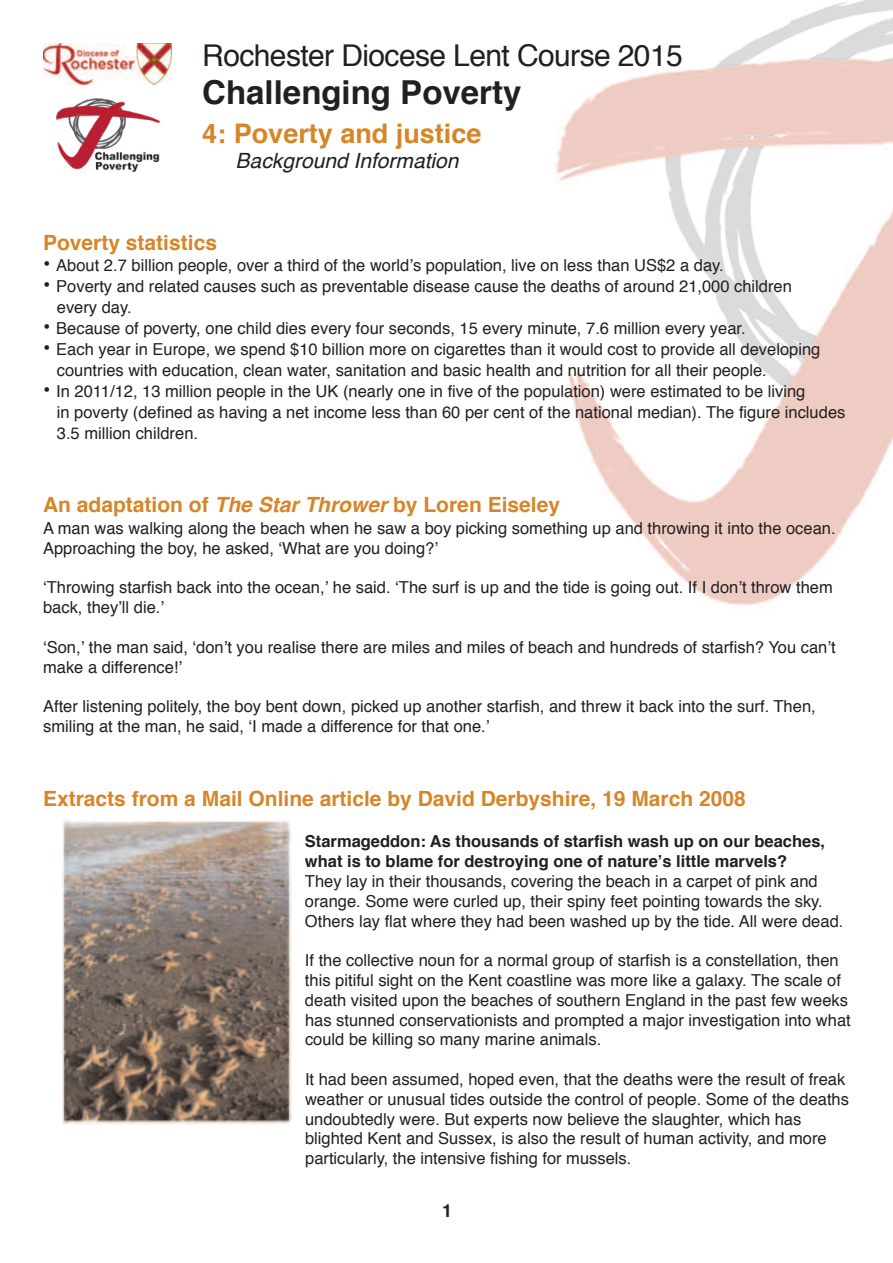
<style>
.page{position:relative;width:893px;height:1263px;background:#fff}
.page>*{position:absolute;margin:0;border:0;box-sizing:border-box;transform-origin:0 0}
.t1{font:700 33px "Helvetica";color:#231f20}
.t2{font:30px "Helvetica";letter-spacing:-.02em;color:#231f20}
.t3{font:700 27px "Helvetica";color:#d68629}
.t4{font:700 21px "Helvetica";color:#d68629}
.t5{font:italic 21px "Helvetica";color:#231f20}
.t6{font:700 18px "Helvetica";color:#231f20}
.t7{font:16.5px/19.8px "Helvetica";color:#231f20}
.t8{font:700 16.5px/19.8px "Helvetica";color:#231f20}
.s1{font-weight:700;font-size:21px}
.s2{font-style:italic}
</style>
<div class="page">
<img style="left:555px;top:0;width:338px;height:605px">
<img style="left:62px;top:820px;width:229px;height:304px">
<img style="left:44px;top:44px;width:127px;height:41px">
<img style="left:56px;top:98px;width:104px;height:75px">
<h2 class="t2" style="left:202px;top:42px;width:482px">Rochester Diocese Lent Course 2015</h2>
<h1 class="t1" style="left:202px;top:78px;width:321px">Challenging Poverty</h1>
<h3 class="t3" style="left:202px;top:122px;width:281px">4: Poverty and justice</h3>
<p class="t5" style="left:236px;top:152px;width:224px">Background Information</p>
<p class="t4" style="left:43px;top:233px;width:175px">Poverty statistics</p>
<p class="t7" style="left:43px;top:256px;width:682px"><span class="s1">•</span> About 2.7 billion people, over a third of the world’s population, live on less than US$2 a day.</p>
<p class="t7" style="left:57px;top:277px;width:737px;line-height:21px;text-indent:-14px"><span class="s1">•</span> Poverty and related causes such as preventable disease cause the deaths of around 21,000 children every day.</p>
<p class="t7" style="left:43px;top:319px;width:704px"><span class="s1">•</span> Because of poverty, one child dies every four seconds, 15 every minute, 7.6 million every year.</p>
<p class="t7" style="left:57px;top:340px;width:765px;line-height:21px;text-indent:-14px"><span class="s1">•</span> Each year in Europe, we spend $10 billion more on cigarettes than it would cost to provide all developing countries with education, clean water, sanitation and basic health and nutrition for all their people.</p>
<p class="t7" style="left:57px;top:382px;width:790px;line-height:21px;text-indent:-14px"><span class="s1">•</span> In 2011/12, 13 million people in the UK (nearly one in five of the population) were estimated to be living<br>in poverty (defined as having a net income less than 60 per cent of the national median). The figure includes<br>3.5 million children.</p>
<p class="t4" style="left:43px;top:496px;width:518px">An adaptation of <span class="s2">The Star Thrower</span> by Loren Eiseley</p>
<p class="t7" style="left:43px;top:520px;width:794px">A man was walking along the beach when he saw a boy picking something up and throwing it into the ocean.<br>Approaching the boy, he asked, ‘What are you doing?’</p>
<p class="t7" style="left:43px;top:579px;width:791px">‘Throwing starfish back into the ocean,’ he said. ‘The surf is up and the tide is going out. If I don’t throw them back, they’ll die.’</p>
<p class="t7" style="left:43px;top:638px;width:794px">‘Son,’ the man said, ‘don’t you realise there are miles and miles of beach and hundreds of starfish? You can’t make a difference!’</p>
<p class="t7" style="left:43px;top:698px;width:774px">After listening politely, the boy bent down, picked up another starfish, and threw it back into the surf. Then, smiling at the man, he said, ‘I made a difference for that one.’</p>
<p class="t4" style="left:43px;top:789px;width:704px">Extracts from a Mail Online article by David Derbyshire, 19 March 2008</p>
<p class="t8" style="left:305px;top:833px;width:522px">Starmageddon: As thousands of starfish wash up on our beaches, what is to blame for destroying one of nature’s little marvels?</p>
<p class="t7" style="left:305px;top:872px;width:540px">They lay in their thousands, covering the beach in a carpet of pink and orange. Some were curled up, their spiny feet pointing towards the sky.<br>Others lay flat where they had been washed up by the tide. All were dead.</p>
<p class="t7" style="left:305px;top:952px;width:547px">If the collective noun for a normal group of starfish is a constellation, then this pitiful sight on the Kent coastline was more like a galaxy. The scale of death visited upon the beaches of southern England in the past few weeks has stunned conservationists and prompted a major investigation into what could be killing so many marine animals.</p>
<p class="t7" style="left:305px;top:1070px;width:545px">It had been assumed, hoped even, that the deaths were the result of freak weather or unusual tides outside the control of people. Some of the deaths undoubtedly were. But experts now believe the slaughter, which has blighted Kent and Sussex, is also the result of human activity, and more particularly, the intensive fishing for mussels.</p>
<p class="t6" style="left:442px;top:1203px;width:12px">1</p>
</div>
